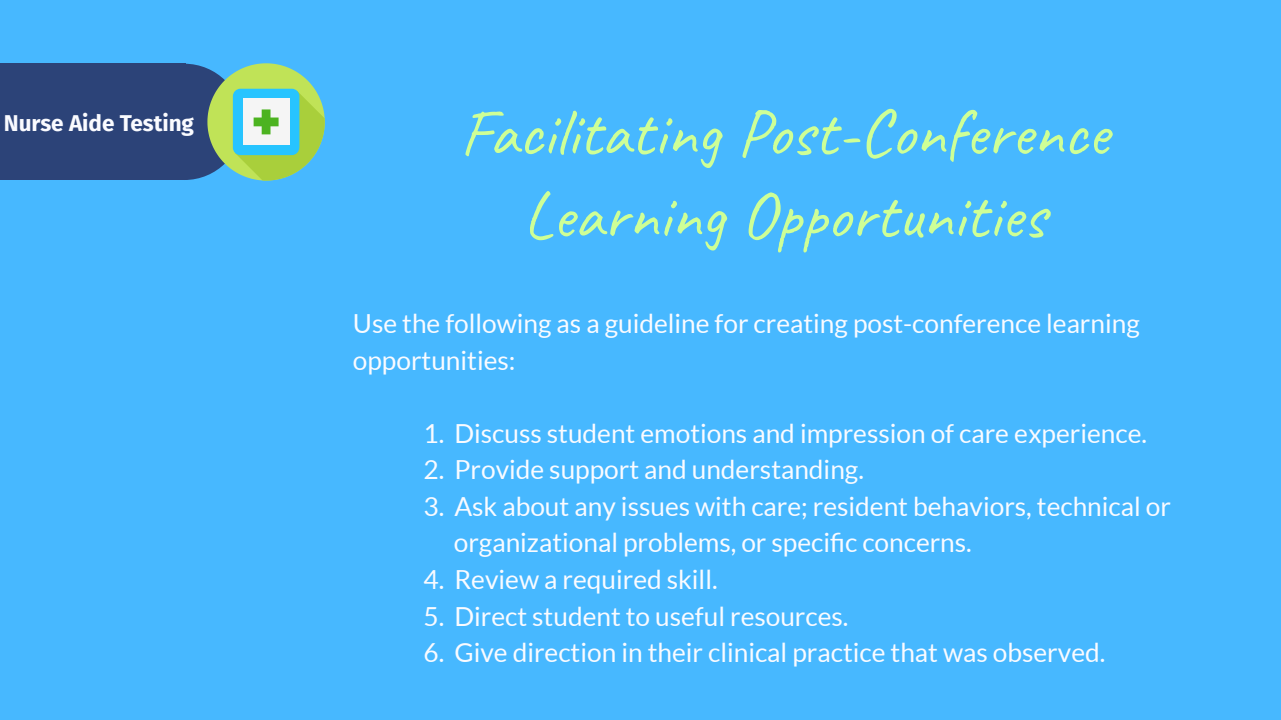
<style>
.page{position:relative;width:1281px;height:720px;background:#fff}
.page>*{position:absolute;margin:0;border:0;box-sizing:border-box;transform-origin:0 0}
.t1{font:67.5px/82.5px "Caveat";color:#ceff96;text-align:center}
.t2{font:26.25px/36.6px "Lato";color:#fafbff}
.t3{font:700 22.5px "Fira Sans";color:#fafbff}
</style>
<div class="page">
<div style="left:0;top:0;width:1280px;height:720px;background:#47b8ff"></div>
<div style="left:0;top:64px;width:182px;height:116px;background:#2c4378"></div>
<div style="left:180px;top:64px;width:6px;height:116px;background:#2c4378"></div>
<svg style="left:184px;top:63px;width:141px;height:118px"></svg>
<p class="t3" style="left:4px;top:105px;width:192px">Nurse Aide Testing</p>
<h1 class="t1" style="left:459px;top:92px;width:651px">Facilitating Post-Conference<br>Learning Opportunities</h1>
<p class="t2" style="left:353px;top:305px;width:788px">Use the following as a guideline for creating post-conference learning opportunities:</p>
<p class="t2" style="left:423px;top:415px;width:724px">1. Discuss student emotions and impression of care experience.</p>
<p class="t2" style="left:423px;top:452px;width:442px">2. Provide support and understanding.</p>
<p class="t2" style="left:454px;top:488px;width:718px;text-indent:-30px">3. Ask about any issues with care; resident behaviors, technical or organizational problems, or specific concerns.</p>
<p class="t2" style="left:423px;top:561px;width:295px">4. Review a required skill.</p>
<p class="t2" style="left:423px;top:598px;width:426px">5. Direct student to useful resources.</p>
<p class="t2" style="left:423px;top:634px;width:683px">6. Give direction in their clinical practice that was observed.</p>
</div>
